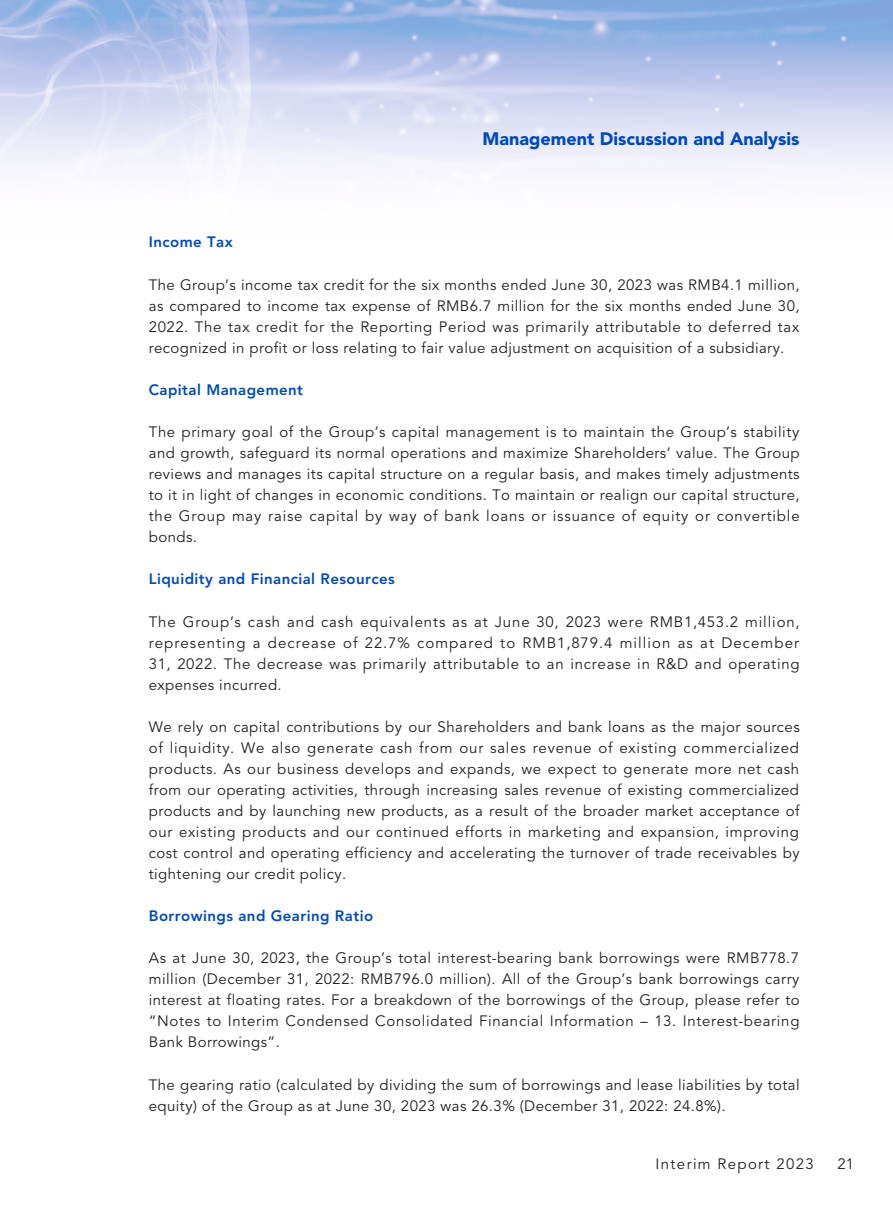
<style>
.page{position:relative;width:893px;height:1212px;background:#fff}
.page>*{position:absolute;margin:0;border:0;box-sizing:border-box;transform-origin:0 0}
.t1{font:900 18px "Avenir LT Std";color:#004aba}
._00_Body_text{font:15px/21px "Avenir LT Std";letter-spacing:.03em;color:#231f20;text-align:justify}
._02_Heading_2{font:800 15px "Avenir LT Std";letter-spacing:.03em;color:#004aba}
._00_Body_text-2{font:15px "Avenir LT Std";letter-spacing:.09em;color:#231f20}
</style>
<div class="page">
<img style="left:0;top:0;width:893px;height:174px">
<p class="t1" style="left:482px;top:127px;width:319px">Management Discussion and Analysis</p>
<p class="_02_Heading_2" style="left:149px;top:233px;width:86px">Income Tax</p>
<p class="_00_Body_text" style="left:149px;top:274px;width:652px">The Group’s income tax credit for the six months ended June 30, 2023 was RMB4.1 million, as compared to income tax expense of RMB6.7 million for the six months ended June 30, 2022. The tax credit for the Reporting Period was primarily attributable to deferred tax recognized in profit or loss relating to fair value adjustment on acquisition of a subsidiary.</p>
<p class="_02_Heading_2" style="left:149px;top:381px;width:156px">Capital Management</p>
<p class="_00_Body_text" style="left:149px;top:422px;width:652px">The primary goal of the Group’s capital management is to maintain the Group’s stability and growth, safeguard its normal operations and maximize Shareholders’ value. The Group reviews and manages its capital structure on a regular basis, and makes timely adjustments to it in light of changes in economic conditions. To maintain or realign our capital structure, the Group may raise capital by way of bank loans or issuance of equity or convertible bonds.</p>
<p class="_02_Heading_2" style="left:149px;top:570px;width:248px">Liquidity and Financial Resources</p>
<p class="_00_Body_text" style="left:149px;top:611px;width:652px">The Group’s cash and cash equivalents as at June 30, 2023 were RMB1,453.2 million, representing a decrease of 22.7% compared to RMB1,879.4 million as at December 31, 2022. The decrease was primarily attributable to an increase in R&amp;D and operating expenses incurred.</p>
<p class="_00_Body_text" style="left:149px;top:717px;width:652px">We rely on capital contributions by our Shareholders and bank loans as the major sources of liquidity. We also generate cash from our sales revenue of existing commercialized products. As our business develops and expands, we expect to generate more net cash from our operating activities, through increasing sales revenue of existing commercialized products and by launching new products, as a result of the broader market acceptance of our existing products and our continued efforts in marketing and expansion, improving cost control and operating efficiency and accelerating the turnover of trade receivables by tightening our credit policy.</p>
<p class="_02_Heading_2" style="left:149px;top:907px;width:226px">Borrowings and Gearing Ratio</p>
<p class="_00_Body_text" style="left:149px;top:948px;width:652px">As at June 30, 2023, the Group’s total interest-bearing bank borrowings were RMB778.7 million (December 31, 2022: RMB796.0 million). All of the Group’s bank borrowings carry interest at floating rates. For a breakdown of the borrowings of the Group, please refer to “Notes to Interim Condensed Consolidated Financial Information – 13. Interest-bearing Bank Borrowings”.</p>
<p class="_00_Body_text" style="left:149px;top:1074px;width:652px">The gearing ratio (calculated by dividing the sum of borrowings and lease liabilities by total equity) of the Group as at June 30, 2023 was 26.3% (December 31, 2022: 24.8%).</p>
<p class="_00_Body_text-2" style="left:656px;top:1155px;width:160px">Interim Report 2023</p>
<p class="_00_Body_text" style="left:837px;top:1154px;width:18px">21</p>
</div>
